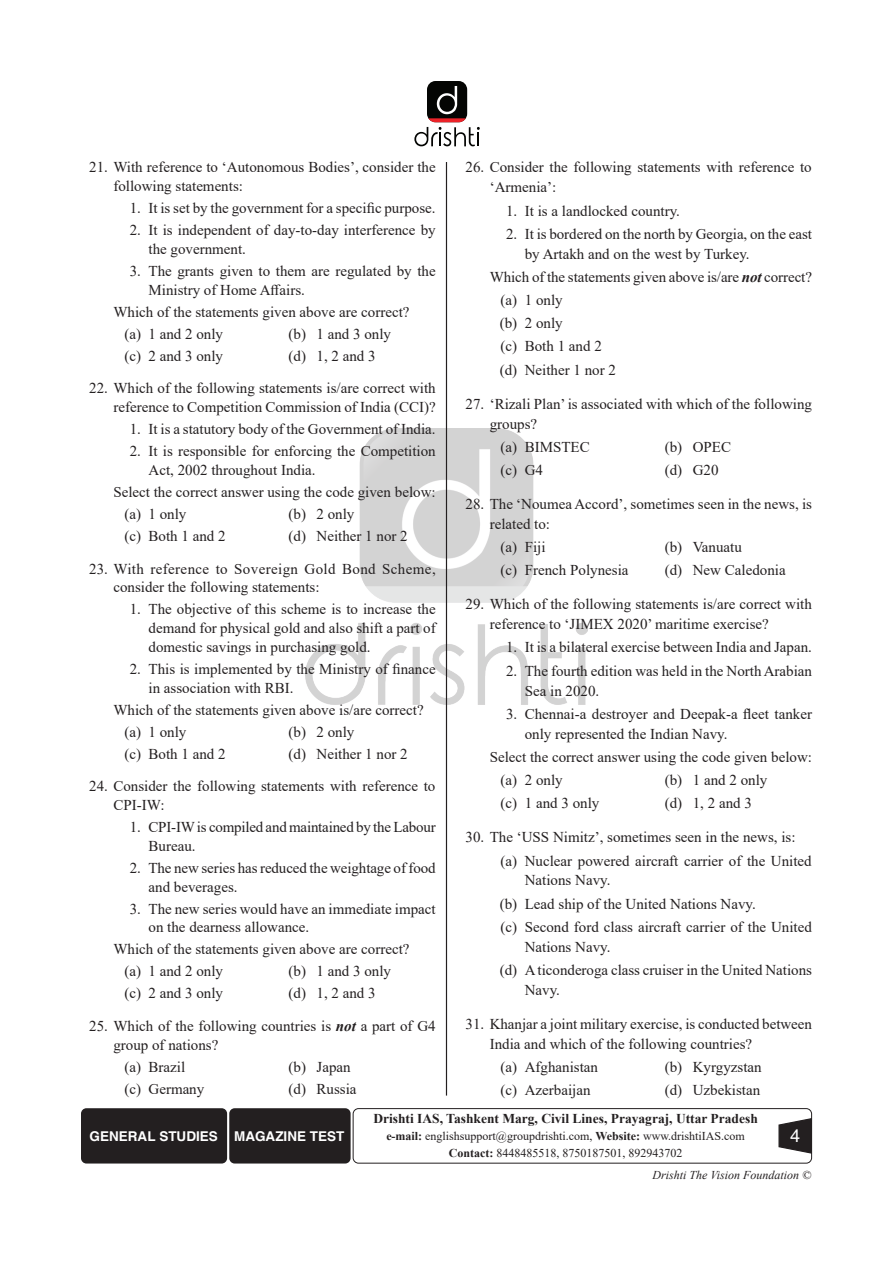
<style>
.page{position:relative;width:893px;height:1263px;background:#fff}
.page>*{position:absolute;margin:0;border:0;box-sizing:border-box;transform-origin:0 0}
.t1{font:18px "Helvetica";color:#fff}
.Options__1__2__3{font:15px/18.8px "Times New Roman";color:#231f20}
.Indent{font:15px "Times New Roman";color:#231f20}
.Options__1__2__3-2{font:15px/18.8px "Times New Roman";letter-spacing:.025em;color:#231f20}
.t2{font:700 13.5px "Times New Roman";color:#231f20}
.t3{font:700 13.5px "Helvetica";color:#fff}
.t4{font:12px/16.4px "Times New Roman";color:#231f20;text-align:center}
.t5{font:italic 12px "Times New Roman";color:#231f20}
.s1{font-weight:700;font-style:italic}
.s2{font-weight:700}
</style>
<div class="page">
<img style="left:305px;top:429px;width:283px;height:275px">
<hr style="left:446px;top:162px;width:1px;height:933px;background:#231f20">
<div style="left:81px;top:1108px;width:146px;height:55px;background:#231f20;border-radius:5px"></div>
<div style="left:229px;top:1108px;width:122px;height:55px;background:#231f20;border-radius:5px"></div>
<div style="left:353px;top:1108px;width:459px;height:55px;border:1px solid #231f20;border-radius:5px"></div>
<svg style="left:778px;top:1117px;width:35px;height:37px"></svg>
<div style="left:427px;top:81px;width:40px;height:41px;background:#040503;border-radius:9px"></div>
<svg style="left:414px;top:86px;width:66px;height:60px"></svg>
<p class="Options__1__2__3" style="left:113px;top:158px;width:324px;text-indent:-24px">21. With reference to ‘Autonomous Bodies’, consider the following statements:</p>
<p class="Options__1__2__3" style="left:130px;top:198px;width:307px">1. It is set by the government for a specific purpose.</p>
<p class="Options__1__2__3" style="left:148px;top:220px;width:289px;text-indent:-19px">2. It is independent of day-to-day interference by the government.</p>
<p class="Options__1__2__3" style="left:148px;top:261px;width:289px;text-indent:-19px">3. The grants given to them are regulated by the<br>Ministry of Home Affairs.</p>
<p class="Indent" style="left:113px;top:301px;width:298px">Which of the statements given above are correct?</p>
<p class="Options__1__2__3" style="left:124px;top:324px;width:100px">(a) 1 and 2 only</p>
<p class="Options__1__2__3" style="left:289px;top:324px;width:104px">(b) 1 and 3 only</p>
<p class="Options__1__2__3" style="left:124px;top:346px;width:100px">(c) 2 and 3 only</p>
<p class="Options__1__2__3" style="left:289px;top:346px;width:89px">(d) 1, 2 and 3</p>
<p class="Options__1__2__3" style="left:89px;top:379px;width:348px;text-align:right">22. Which of the following statements is/are correct with reference to Competition Commission of India (CCI)?</p>
<p class="Options__1__2__3" style="left:130px;top:419px;width:307px">1. It is a statutory body of the Government of India.</p>
<p class="Options__1__2__3" style="left:148px;top:441px;width:289px;text-indent:-19px">2. It is responsible for enforcing the Competition<br>Act, 2002 throughout India.</p>
<p class="Indent" style="left:113px;top:481px;width:324px">Select the correct answer using the code given below:</p>
<p class="Options__1__2__3" style="left:124px;top:504px;width:64px">(a) 1 only</p>
<p class="Options__1__2__3" style="left:289px;top:504px;width:67px">(b) 2 only</p>
<p class="Options__1__2__3" style="left:124px;top:526px;width:103px">(c) Both 1 and 2</p>
<p class="Options__1__2__3" style="left:289px;top:526px;width:121px">(d) Neither 1 nor 2</p>
<p class="Options__1__2__3-2" style="left:113px;top:559px;width:324px;text-indent:-24px">23. With reference to Sovereign Gold Bond Scheme, consider the following statements:</p>
<p class="Options__1__2__3" style="left:148px;top:599px;width:289px;text-align:justify;text-indent:-19px">1. The objective of this scheme is to increase the demand for physical gold and also shift a part of domestic savings in purchasing gold.</p>
<p class="Options__1__2__3" style="left:148px;top:659px;width:289px;text-indent:-19px">2. This is implemented by the Ministry of finance in association with RBI.</p>
<p class="Indent" style="left:113px;top:699px;width:312px">Which of the statements given above is/are correct?</p>
<p class="Options__1__2__3" style="left:124px;top:722px;width:64px">(a) 1 only</p>
<p class="Options__1__2__3" style="left:289px;top:722px;width:67px">(b) 2 only</p>
<p class="Options__1__2__3" style="left:124px;top:744px;width:103px">(c) Both 1 and 2</p>
<p class="Options__1__2__3" style="left:289px;top:744px;width:121px">(d) Neither 1 nor 2</p>
<p class="Options__1__2__3" style="left:113px;top:776px;width:324px;text-indent:-24px">24. Consider the following statements with reference to<br>CPI-IW:</p>
<p class="Options__1__2__3" style="left:148px;top:817px;width:289px;text-indent:-19px">1. CPI-IWis compiled and maintained by the Labour<br>Bureau.</p>
<p class="Options__1__2__3" style="left:148px;top:858px;width:289px;text-indent:-19px">2. The new series has reduced the weightage of food and beverages.</p>
<p class="Options__1__2__3" style="left:148px;top:899px;width:289px;text-indent:-19px">3. The new series would have an immediate impact on the dearness allowance.</p>
<p class="Indent" style="left:113px;top:939px;width:298px">Which of the statements given above are correct?</p>
<p class="Options__1__2__3" style="left:124px;top:961px;width:100px">(a) 1 and 2 only</p>
<p class="Options__1__2__3" style="left:289px;top:961px;width:104px">(b) 1 and 3 only</p>
<p class="Options__1__2__3" style="left:124px;top:983px;width:100px">(c) 2 and 3 only</p>
<p class="Options__1__2__3" style="left:289px;top:983px;width:89px">(d) 1, 2 and 3</p>
<p class="Options__1__2__3" style="left:113px;top:1016px;width:324px;text-indent:-24px">25. Which of the following countries is <span class="s1">not</span> a part of G4 group of nations?</p>
<p class="Options__1__2__3" style="left:124px;top:1057px;width:62px">(a) Brazil</p>
<p class="Options__1__2__3" style="left:289px;top:1057px;width:64px">(b) Japan</p>
<p class="Options__1__2__3" style="left:124px;top:1079px;width:81px">(c) Germany</p>
<p class="Options__1__2__3" style="left:289px;top:1079px;width:69px">(d) Russia</p>
<p class="Options__1__2__3" style="left:490px;top:157px;width:324px;line-height:20px;text-indent:-24px">26. Consider the following statements with reference to ‘Armenia’:</p>
<p class="Options__1__2__3" style="left:506px;top:201px;width:175px">1. It is a landlocked country.</p>
<p class="Options__1__2__3" style="left:525px;top:223px;width:289px;line-height:20px;text-indent:-19px">2. It is bordered on the north by Georgia, on the east by Artakh and on the west by Turkey.</p>
<p class="Indent" style="left:490px;top:266px;width:324px">Which of the statements given above is/are <span class="s1">not</span> correct?</p>
<p class="Options__1__2__3" style="left:501px;top:290px;width:64px">(a) 1 only</p>
<p class="Options__1__2__3" style="left:500px;top:313px;width:64px">(b) 2 only</p>
<p class="Options__1__2__3" style="left:501px;top:337px;width:103px">(c) Both 1 and 2</p>
<p class="Options__1__2__3" style="left:500px;top:360px;width:118px">(d) Neither 1 nor 2</p>
<p class="Options__1__2__3" style="left:490px;top:393px;width:324px;line-height:20px;text-indent:-24px">27. ‘Rizali Plan’ is associated with which of the following groups?</p>
<p class="Options__1__2__3" style="left:501px;top:437px;width:91px">(a) BIMSTEC</p>
<p class="Options__1__2__3" style="left:665px;top:437px;width:68px">(b) OPEC</p>
<p class="Options__1__2__3" style="left:501px;top:460px;width:44px">(c) G4</p>
<p class="Options__1__2__3" style="left:665px;top:460px;width:55px">(d) G20</p>
<p class="Options__1__2__3" style="left:490px;top:493px;width:324px;line-height:20px;text-indent:-24px">28. The ‘Noumea Accord’, sometimes seen in the news, is related to:</p>
<p class="Options__1__2__3" style="left:501px;top:537px;width:46px">(a) Fiji</p>
<p class="Options__1__2__3" style="left:665px;top:537px;width:79px">(b) Vanuatu</p>
<p class="Options__1__2__3" style="left:501px;top:560px;width:129px">(c) French Polynesia</p>
<p class="Options__1__2__3" style="left:665px;top:560px;width:122px">(d) New Caledonia</p>
<p class="Options__1__2__3" style="left:490px;top:594px;width:324px;line-height:20px;text-indent:-24px">29. Which of the following statements is/are correct with reference to ‘JIMEX 2020’ maritime exercise?</p>
<p class="Options__1__2__3" style="left:506px;top:638px;width:307px">1. It is a bilateral exercise between India and Japan.</p>
<p class="Options__1__2__3" style="left:525px;top:660px;width:289px;line-height:20px;text-indent:-19px">2. The fourth edition was held in the North Arabian<br>Sea in 2020.</p>
<p class="Options__1__2__3" style="left:525px;top:703px;width:289px;line-height:20px;text-indent:-19px">3. Chennai-a destroyer and Deepak-a fleet tanker only represented the Indian Navy.</p>
<p class="Indent" style="left:490px;top:746px;width:324px">Select the correct answer using the code given below:</p>
<p class="Options__1__2__3" style="left:501px;top:770px;width:64px">(a) 2 only</p>
<p class="Options__1__2__3" style="left:665px;top:770px;width:104px">(b) 1 and 2 only</p>
<p class="Options__1__2__3" style="left:501px;top:793px;width:100px">(c) 1 and 3 only</p>
<p class="Options__1__2__3" style="left:665px;top:793px;width:89px">(d) 1, 2 and 3</p>
<p class="Options__1__2__3" style="left:466px;top:827px;width:331px">30. The ‘USS Nimitz’, sometimes seen in the news, is:</p>
<p class="Options__1__2__3" style="left:525px;top:850px;width:288px;line-height:20px;text-indent:-24px">(a) Nuclear powered aircraft carrier of the United<br>Nations Navy.</p>
<p class="Options__1__2__3" style="left:500px;top:894px;width:258px">(b) Lead ship of the United Nations Navy.</p>
<p class="Options__1__2__3" style="left:525px;top:916px;width:289px;line-height:20px;text-indent:-24px">(c) Second ford class aircraft carrier of the United<br>Nations Navy.</p>
<p class="Options__1__2__3" style="left:525px;top:959px;width:289px;line-height:20px;text-indent:-25px">(d) A ticonderoga class cruiser in the United Nations<br>Navy.</p>
<p class="Options__1__2__3" style="left:490px;top:1013px;width:324px;line-height:20px;text-indent:-24px">31. Khanjar a joint military exercise, is conducted between<br>India and which of the following countries?</p>
<p class="Options__1__2__3" style="left:501px;top:1057px;width:99px">(a) Afghanistan</p>
<p class="Options__1__2__3" style="left:665px;top:1057px;width:98px">(b) Kyrgyzstan</p>
<p class="Options__1__2__3" style="left:501px;top:1080px;width:91px">(c) Azerbaijan</p>
<p class="Options__1__2__3" style="left:665px;top:1080px;width:97px">(d) Uzbekistan</p>
<p class="t3" style="left:90px;top:1128px;width:256px">GENERAL STUDIES MAGAZINE TEST</p>
<p class="t2" style="left:373px;top:1108px;width:386px">Drishti IAS, Tashkent Marg, Civil Lines, Prayagraj, Uttar Pradesh</p>
<p class="t4" style="left:386px;top:1128px;width:360px"><span class="s2">e-mail:</span> englishsupport@groupdrishti.com, <span class="s2">Website:</span> www.drishtiIAS.com<br><span class="s2">Contact:</span> 8448485518, 8750187501, 892943702</p>
<p class="t1" style="left:790px;top:1125px;width:12px">4</p>
<p class="t5" style="left:652px;top:1167px;width:160px">Drishti The Vision Foundation ©</p>
</div>
